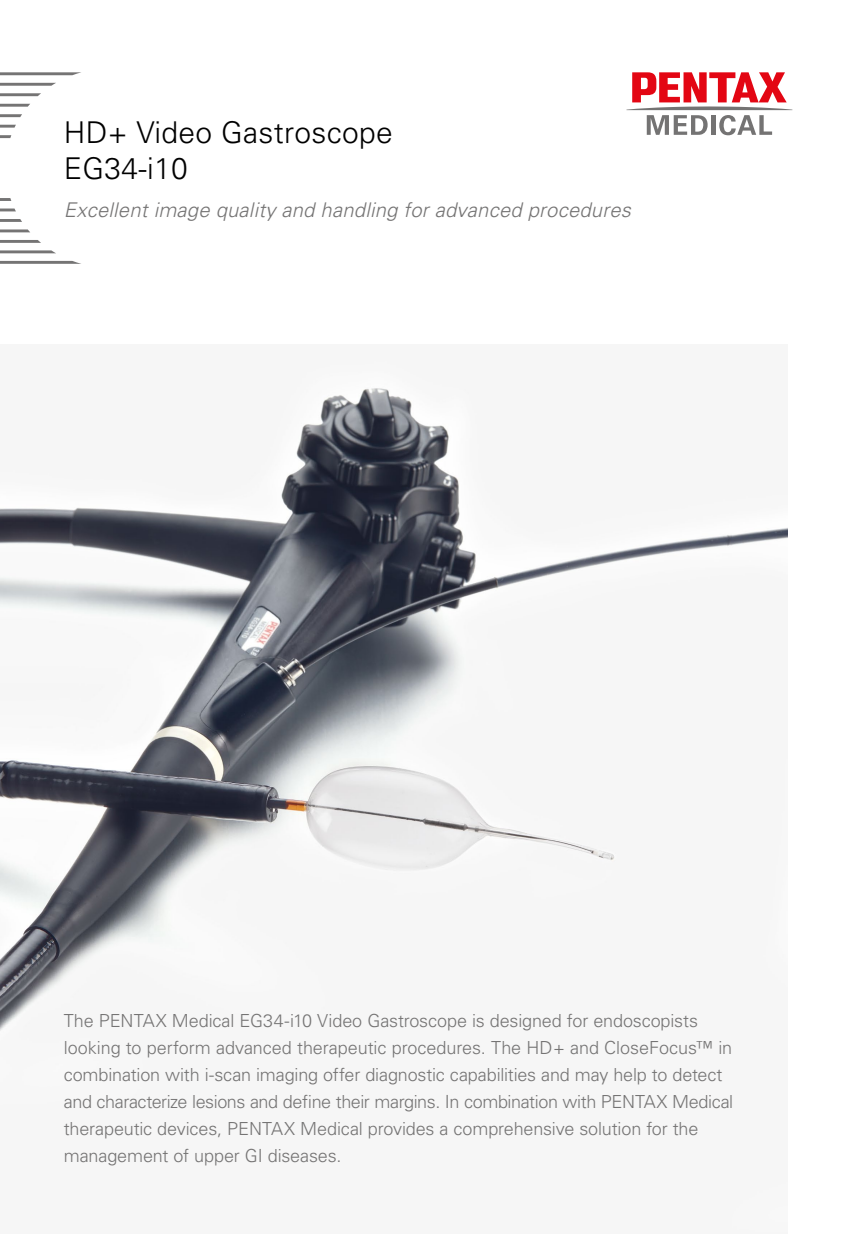
<style>
.page{position:relative;width:851px;height:1234px;background:#fff}
.page>*{position:absolute;margin:0;border:0;box-sizing:border-box;transform-origin:0 0}
.t1{font:300 30px/36px "Univers";letter-spacing:.01em;color:#000}
.t2{font:italic 300 20.25px "Univers";letter-spacing:.01em;color:#757474}
.t3{font:300 18px/27px "Univers";letter-spacing:-.01em;color:#757474}
</style>
<div class="page">
<img style="left:0;top:388px;width:787px;height:643px">
<svg style="left:626px;top:72px;width:166px;height:63px"></svg>
<svg style="left:0;top:72px;width:81px;height:3px"></svg>
<svg style="left:0;top:83px;width:56px;height:3px"></svg>
<svg style="left:0;top:93px;width:41px;height:3px"></svg>
<svg style="left:0;top:104px;width:30px;height:3px"></svg>
<svg style="left:0;top:114px;width:22px;height:3px"></svg>
<svg style="left:0;top:125px;width:16px;height:3px"></svg>
<svg style="left:0;top:135px;width:11px;height:3px"></svg>
<svg style="left:0;top:198px;width:11px;height:3px"></svg>
<svg style="left:0;top:208px;width:16px;height:3px"></svg>
<svg style="left:0;top:219px;width:22px;height:3px"></svg>
<svg style="left:0;top:229px;width:30px;height:3px"></svg>
<svg style="left:0;top:240px;width:41px;height:3px"></svg>
<svg style="left:0;top:250px;width:56px;height:3px"></svg>
<svg style="left:0;top:261px;width:81px;height:3px"></svg>
<h1 class="t1" style="left:64px;top:114px;width:330px">HD+ Video Gastroscope<br>EG34-i10</h1>
<p class="t2" style="left:64px;top:197px;width:568px">Excellent image quality and handling for advanced procedures</p>
<p class="t3" style="left:64px;top:1006px;width:670px">The PENTAX Medical EG34-i10 Video Gastroscope is designed for endoscopists looking to perform advanced therapeutic procedures. The HD+ and CloseFocus™ in combination with i-scan imaging offer diagnostic capabilities and may help to detect and characterize lesions and define their margins. In combination with PENTAX Medical therapeutic devices, PENTAX Medical provides a comprehensive solution for the management of upper GI diseases.</p>
</div>
